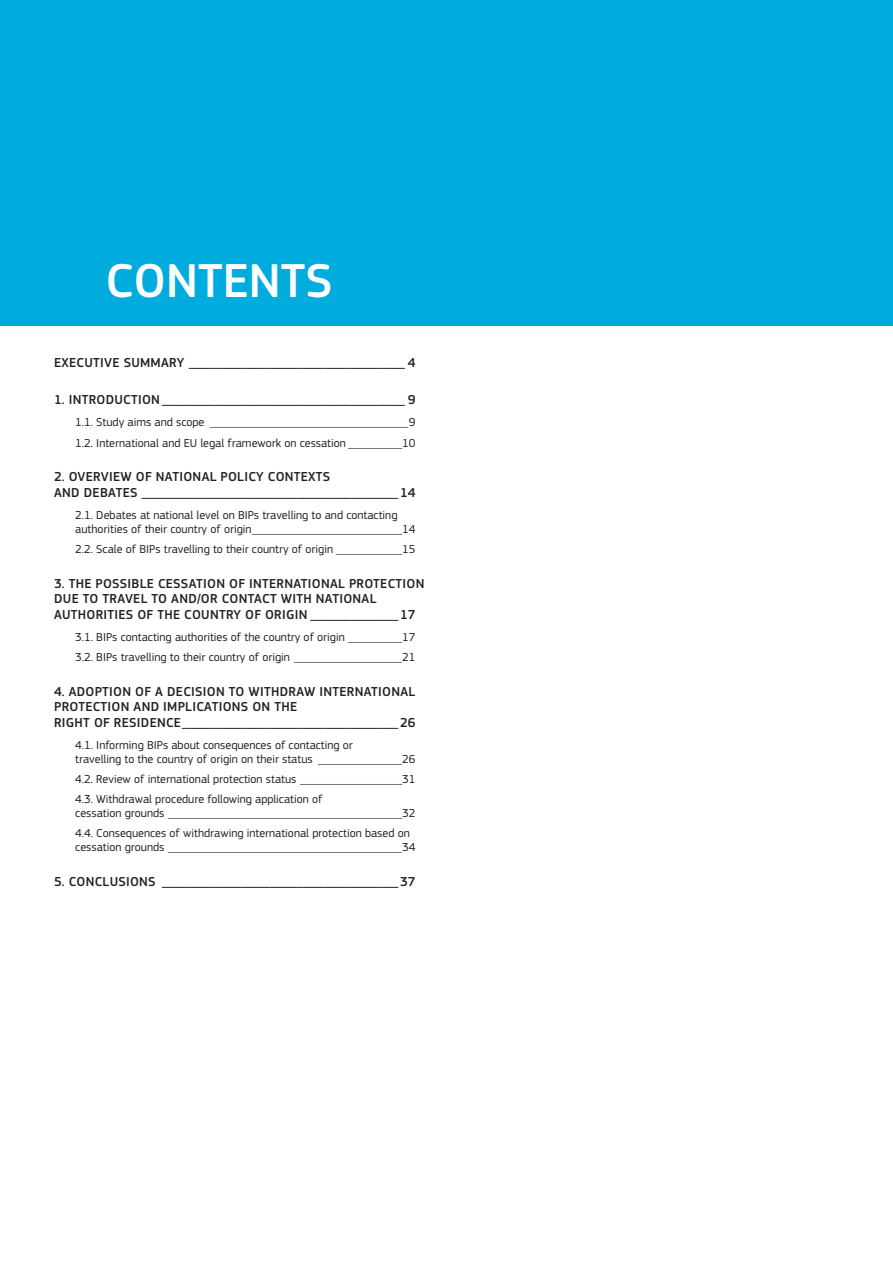
<style>
.page{position:relative;width:893px;height:1263px;background:#fff}
.page>*{position:absolute;margin:0;border:0;box-sizing:border-box;transform-origin:0 0}
.heading1_nono{font:500 49.5px "EC Square Sans Pro";color:#fff}
.TOC{font:500 13.5px/15.5px "EC Square Sans Pro";letter-spacing:.02em;color:#231f20}
.TOC2{font:12px/13.8px "EC Square Sans Pro";color:#231f20}
</style>
<div class="page">
<div style="left:0;top:0;width:893px;height:325px;background:#00acde"></div>
<p class="heading1_nono" style="left:106px;top:251px;width:229px">CONTENTS</p>
<p class="TOC" style="left:54px;top:355px;width:363px">EXECUTIVE SUMMARY ________________________________ 4</p>
<p class="TOC" style="left:54px;top:392px;width:363px">1. INTRODUCTION____________________________________ 9</p>
<p class="TOC2" style="left:75px;top:416px;width:342px">1.1. Study aims and scope _________________________________9</p>
<p class="TOC2" style="left:75px;top:436px;width:342px">1.2. International and EU legal framework on cessation _________10</p>
<p class="TOC" style="left:54px;top:469px;width:363px">2. OVERVIEW OF NATIONAL POLICY CONTEXTS<br>AND DEBATES ______________________________________14</p>
<p class="TOC2" style="left:75px;top:508px;width:342px">2.1. Debates at national level on BIPs travelling to and contacting authorities of their country of origin_________________________14</p>
<p class="TOC2" style="left:75px;top:542px;width:342px">2.2. Scale of BIPs travelling to their country of origin ___________15</p>
<p class="TOC" style="left:54px;top:576px;width:372px">3. THE POSSIBLE CESSATION OF INTERNATIONAL PROTECTION<br>DUE TO TRAVEL TO AND/OR CONTACT WITH NATIONAL<br>AUTHORITIES OF THE COUNTRY OF ORIGIN _____________17</p>
<p class="TOC2" style="left:75px;top:630px;width:342px">3.1. BIPs contacting authorities of the country of origin _________17</p>
<p class="TOC2" style="left:75px;top:650px;width:342px">3.2. BIPs travelling to their country of origin __________________21</p>
<p class="TOC" style="left:54px;top:684px;width:363px">4. ADOPTION OF A DECISION TO WITHDRAW INTERNATIONAL<br>PROTECTION AND IMPLICATIONS ON THE<br>RIGHT OF RESIDENCE________________________________26</p>
<p class="TOC2" style="left:75px;top:738px;width:342px">4.1. Informing BIPs about consequences of contacting or<br>travelling to the country of origin on their status ______________26</p>
<p class="TOC2" style="left:75px;top:772px;width:342px">4.2. Review of international protection status _________________31</p>
<p class="TOC2" style="left:75px;top:793px;width:342px">4.3. Withdrawal procedure following application of<br>cessation grounds _______________________________________32</p>
<p class="TOC2" style="left:75px;top:827px;width:342px">4.4. Consequences of withdrawing international protection based on cessation grounds _______________________________________34</p>
<p class="TOC" style="left:54px;top:874px;width:363px">5. CONCLUSIONS ___________________________________37</p>
</div>
